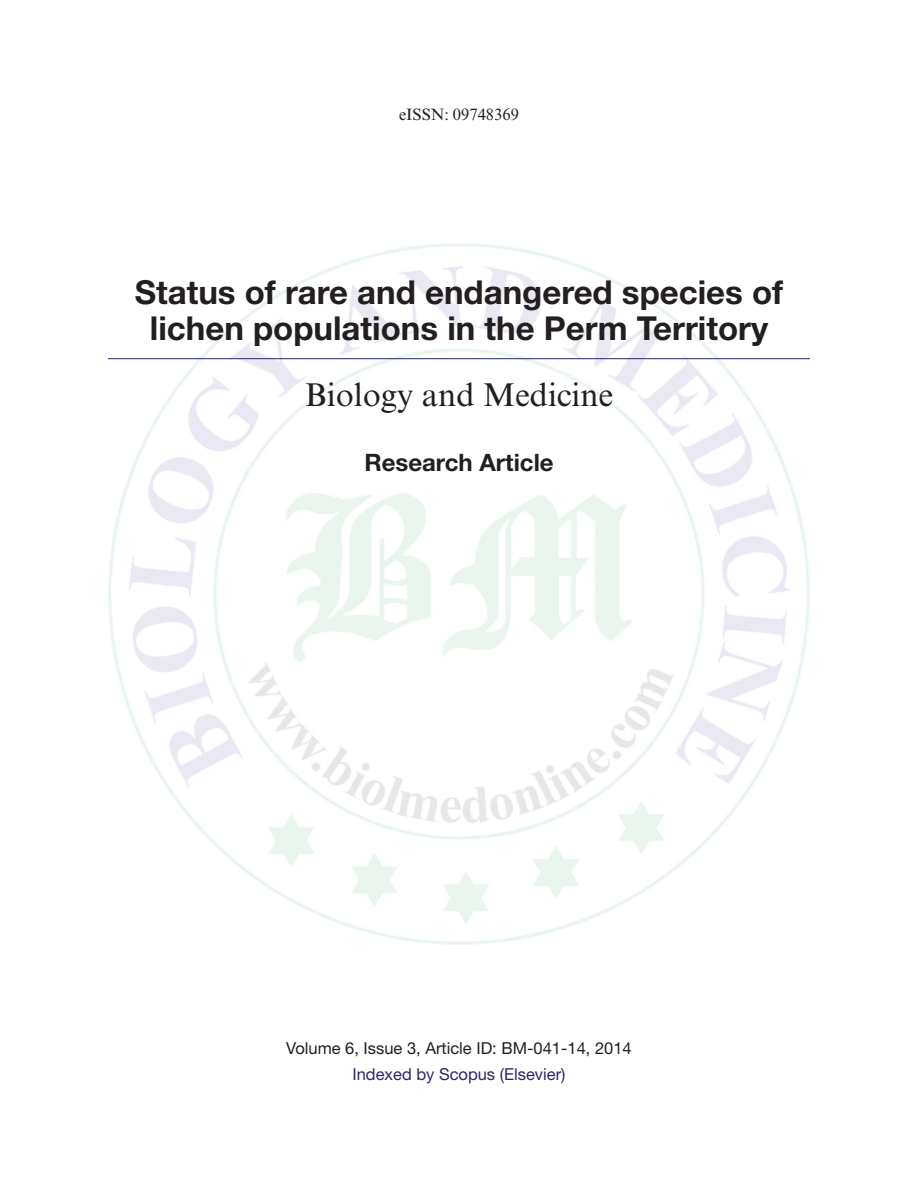
<style>
.page{position:relative;width:918px;height:1188px;background:#fff}
.page>*{position:absolute;margin:0;border:0;box-sizing:border-box;transform-origin:0 0}
.AT_COP{font:700 33px/36px "Helvetica Neue LT Std";color:#231f20;text-align:center}
.JT_COP{font:33px "Times New Roman MT Std";color:#231f20}
.CoverSubhead{font:700 24px "Helvetica Neue LT Std";color:#231f20}
.Volume{font:16.5px "Helvetica Neue LT Std";color:#231f20}
.Correspond_AU{font:16.5px "Helvetica Neue LT Std";color:#2a276c}
.eISSN{font:16.5px "Times New Roman MT Std";color:#231f20}
</style>
<div class="page">
<img style="left:108px;top:243px;width:702px;height:702px">
<hr style="left:108px;top:358px;width:702px;height:1px;background:#2a276c">
<p class="eISSN" style="left:399px;top:105px;width:121px">eISSN: 09748369</p>
<p class="AT_COP" style="left:135px;top:274px;width:650px">Status of rare and endangered species of lichen populations in the Perm Territory</p>
<p class="JT_COP" style="left:305px;top:376px;width:310px">Biology and Medicine</p>
<p class="CoverSubhead" style="left:364px;top:447px;width:191px">Research Article</p>
<p class="Volume" style="left:286px;top:1039px;width:347px">Volume 6, Issue 3, Article ID: BM-041-14, 2014</p>
<p class="Correspond_AU" style="left:353px;top:1064px;width:214px">Indexed by Scopus (Elsevier)</p>
</div>
